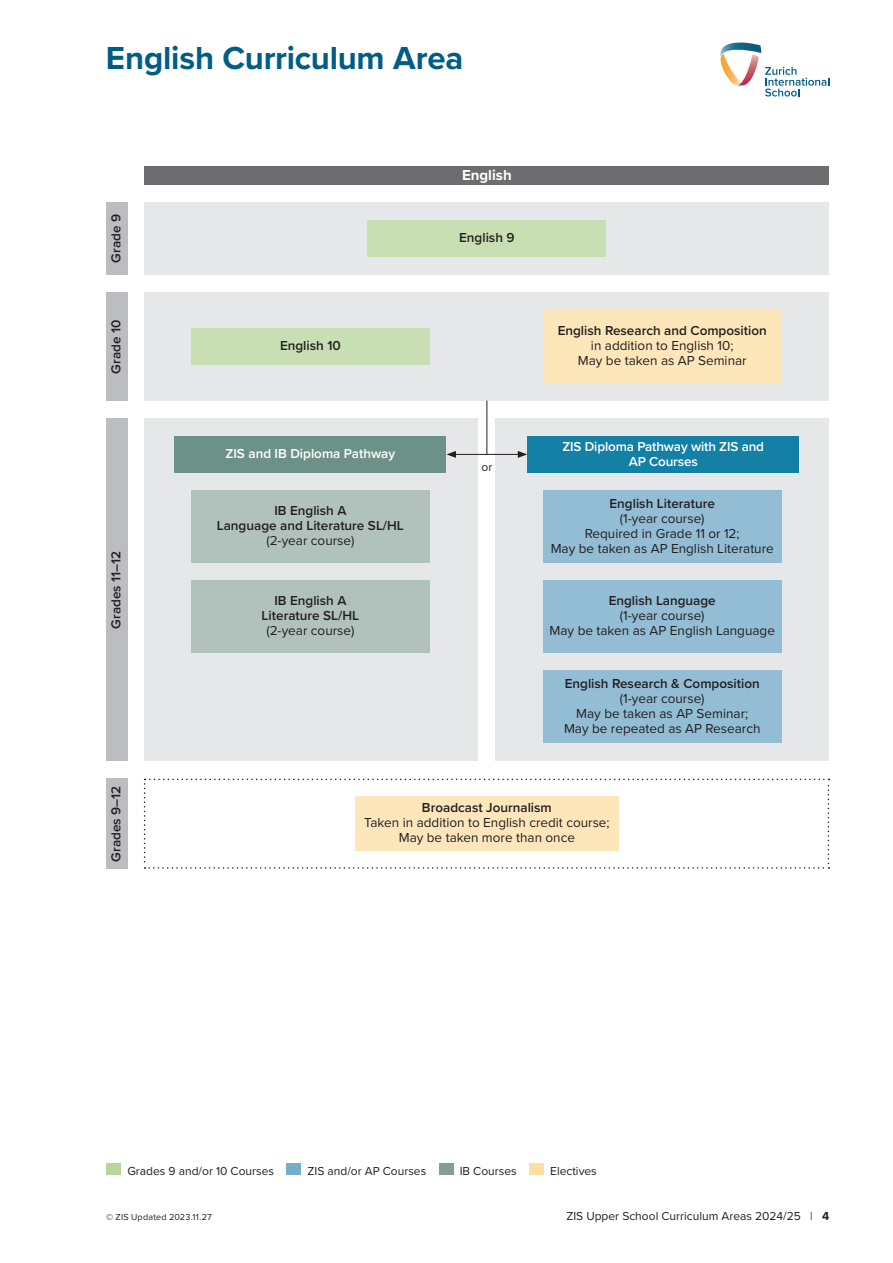
<style>
.page{position:relative;width:893px;height:1263px;background:#fff}
.page>*{position:absolute;margin:0;border:0;box-sizing:border-box;transform-origin:0 0}
.t1{font:700 33px "Proxima Nova";letter-spacing:-.01em;color:#005d86}
.t2{font:700 15px "Proxima Nova";color:#fff}
.t3{font:13.5px/15px "Proxima Nova";color:#231f20;text-align:center}
.t4{font:600 13.5px/15px "Proxima Nova";color:#231f20;text-align:center}
.t5{font:600 13.5px/15px "Proxima Nova";letter-spacing:-.01em;color:#fff;text-align:center}
.t6{font:12px "Proxima Nova";color:#231f20}
.t7{font:9px "Proxima Nova";letter-spacing:.025em;color:#231f20}
.s1{font-weight:700}
</style>
<div class="page">
<div style="left:106px;top:1163px;width:15px;height:12px;background:#b7d59f"></div>
<div style="left:286px;top:1163px;width:15px;height:12px;background:#76adc9"></div>
<div style="left:439px;top:1163px;width:15px;height:12px;background:#819f98"></div>
<div style="left:529px;top:1163px;width:15px;height:12px;background:#fedea3"></div>
<svg style="left:720px;top:43px;width:109px;height:54px"></svg>
<svg style="left:144px;top:779px;width:685px;height:90px"></svg>
<div style="left:145px;top:203px;width:684px;height:72px;background:#e6e7e9"></div>
<div style="left:145px;top:293px;width:684px;height:108px;background:#e6e7e9"></div>
<div style="left:145px;top:419px;width:333px;height:342px;background:#e6e7e9"></div>
<div style="left:495px;top:419px;width:334px;height:342px;background:#e6e7e9"></div>
<div style="left:368px;top:221px;width:238px;height:36px;background:#c8deb3"></div>
<div style="left:543px;top:311px;width:238px;height:72px;background:#fde6b9"></div>
<div style="left:191px;top:329px;width:238px;height:36px;background:#c8deb3"></div>
<div style="left:543px;top:491px;width:238px;height:72px;background:#93bdd5"></div>
<div style="left:543px;top:581px;width:238px;height:72px;background:#93bdd5"></div>
<div style="left:543px;top:671px;width:238px;height:72px;background:#93bdd5"></div>
<div style="left:145px;top:167px;width:684px;height:18px;background:#6c6d70"></div>
<div style="left:106px;top:203px;width:22px;height:72px;background:#bcbdc0"></div>
<div style="left:106px;top:293px;width:22px;height:108px;background:#bcbdc0"></div>
<div style="left:106px;top:419px;width:22px;height:342px;background:#bcbdc0"></div>
<div style="left:106px;top:779px;width:22px;height:90px;background:#bcbdc0"></div>
<div style="left:191px;top:491px;width:238px;height:72px;background:#b1c2bd"></div>
<div style="left:191px;top:581px;width:238px;height:72px;background:#b1c2bd"></div>
<div style="left:355px;top:797px;width:264px;height:54px;background:#fde6b9"></div>
<div style="left:175px;top:437px;width:271px;height:36px;background:#6c9287"></div>
<div style="left:527px;top:437px;width:272px;height:36px;background:#1480a6"></div>
<hr style="left:486px;top:401px;width:1px;height:53px;background:#231f20">
<hr style="left:454px;top:454px;width:66px;height:1px;background:#231f20">
<svg style="left:446px;top:451px;width:10px;height:7px"></svg>
<svg style="left:518px;top:451px;width:9px;height:7px"></svg>
<h1 class="t1" style="left:106px;top:33px;width:359px">English Curriculum Area</h1>
<p class="t4" style="left:108px;top:263px;width:50px;rotate:-90deg">Grade 9</p>
<p class="t4" style="left:108px;top:373px;width:55px;rotate:-90deg">Grade 10</p>
<p class="t4" style="left:108px;top:629px;width:80px;rotate:-90deg">Grades 11–12</p>
<p class="t4" style="left:108px;top:862px;width:78px;rotate:-90deg">Grades 9–12</p>
<p class="t2" style="left:462px;top:164px;width:51px">English</p>
<p class="t4" style="left:280px;top:338px;width:62px">English 10</p>
<p class="t4" style="left:459px;top:230px;width:57px">English 9</p>
<p class="t4" style="left:558px;top:323px;width:211px">English Research and Composition</p>
<p class="t3" style="left:578px;top:338px;width:170px">in addition to English 10;<br>May be taken as AP Seminar</p>
<p class="t5" style="left:225px;top:446px;width:171px">ZIS and IB Diploma Pathway</p>
<p class="t5" style="left:562px;top:438px;width:203px">ZIS Diploma Pathway with ZIS and<br>AP Courses</p>
<p class="t6" style="left:481px;top:458px;width:12px">or</p>
<p class="t4" style="left:217px;top:503px;width:189px">IB English A<br>Language and Literature SL/HL</p>
<p class="t3" style="left:266px;top:533px;width:90px">(2-year course)</p>
<p class="t4" style="left:262px;top:593px;width:99px">IB English A<br>Literature SL/HL</p>
<p class="t3" style="left:266px;top:623px;width:90px">(2-year course)</p>
<p class="t4" style="left:609px;top:495px;width:107px">English Literature</p>
<p class="t3" style="left:551px;top:510px;width:225px">(1-year course)<br>Required in Grade 11 or 12;<br>May be taken as AP English Literature</p>
<p class="t4" style="left:609px;top:593px;width:109px">English Language</p>
<p class="t3" style="left:549px;top:608px;width:227px">(1-year course)<br>May be taken as AP English Language</p>
<p class="t4" style="left:565px;top:675px;width:197px">English Research &amp; Composition</p>
<p class="t3" style="left:564px;top:690px;width:198px">(1-year course)<br>May be taken as AP Seminar;<br>May be repeated as AP Research</p>
<p class="t4" style="left:422px;top:800px;width:131px">Broadcast Journalism</p>
<p class="t3" style="left:364px;top:815px;width:247px">Taken in addition to English credit course;<br>May be taken more than once</p>
<p class="t6" style="left:127px;top:1162px;width:148px">Grades 9 and/or 10 Courses</p>
<p class="t6" style="left:307px;top:1162px;width:120px">ZIS and/or AP Courses</p>
<p class="t6" style="left:460px;top:1162px;width:58px">IB Courses</p>
<p class="t6" style="left:550px;top:1162px;width:48px">Electives</p>
<p class="t7" style="left:106px;top:1211px;width:107px">© ZIS Updated 2023.11.27</p>
<p class="t6" style="left:566px;top:1207px;width:264px">ZIS Upper School Curriculum Areas 2024/25 | <span class="s1">4</span></p>
</div>
